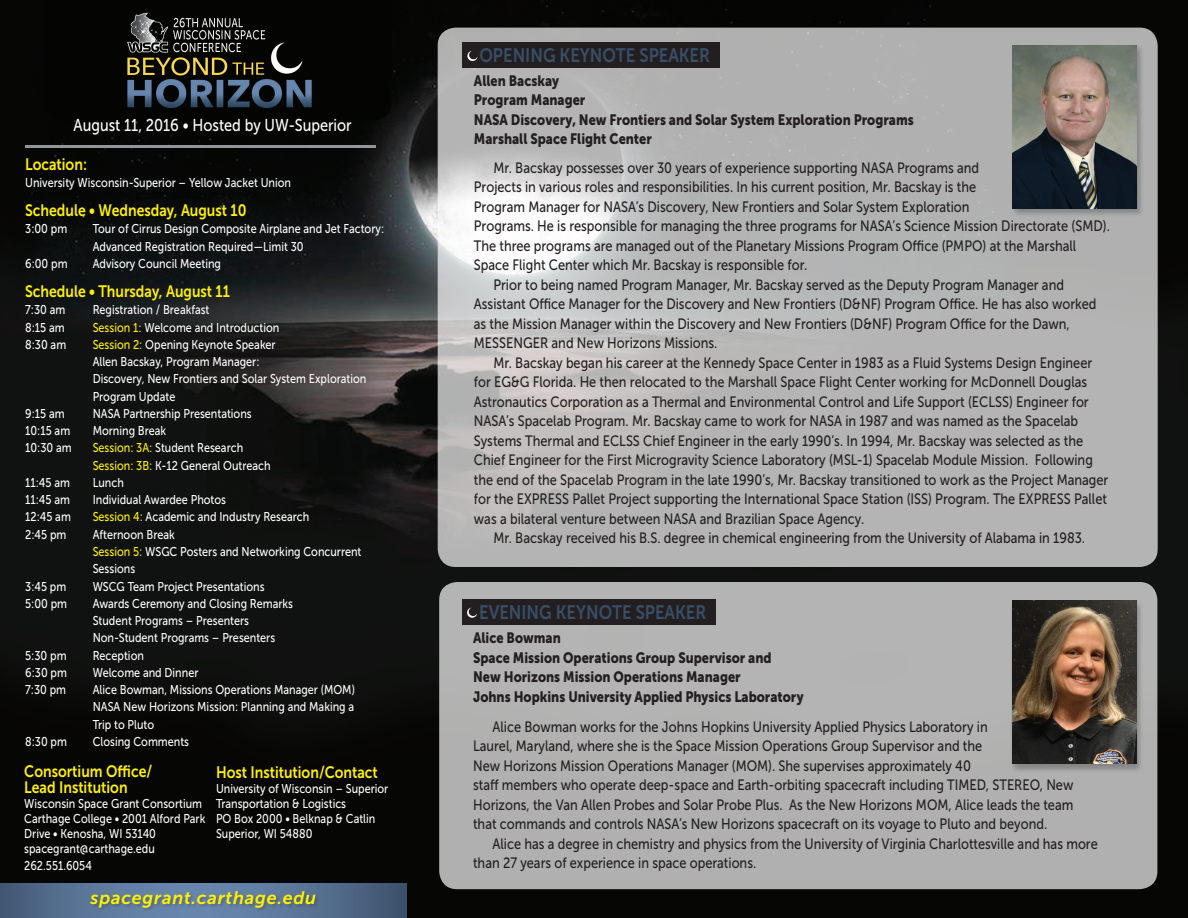
<style>
.page{position:relative;width:1188px;height:918px;background:#fff}
.page>*{position:absolute;margin:0;border:0;box-sizing:border-box;transform-origin:0 0}
.t1{font:19.5px "Museo Sans 700";color:#394e67;scale:.85 1}
.t2{font:italic 18px "Museo Sans 700";letter-spacing:.04em;color:#fff101}
.t3{font:17.1px "Museo Sans 500";color:#fff;scale:.85 1}
.t4{font:16.5px/16.5px "Museo Sans 700";color:#fff101;scale:.85 1}
.t5{font:15px/19.5px "Museo Sans 500";color:#231f20;scale:.85 1}
.t6{font:15px/19.5px "Museo Sans 900";color:#231f20;scale:.85 1}
.t7{font:12.75px/17.2px "Museo Sans 500";color:#fff;scale:.85 1}
.s1{color:#fff101}
</style>
<div class="page">
<img style="left:0;top:0;width:1188px;height:918px">
<svg style="left:0;top:884px;width:407px;height:34px;background:#526c8c"></svg>
<img style="left:44px;top:0;width:347px;height:120px">
<hr style="left:25px;top:145px;width:351px;height:3px;background:#939598">
<div style="left:439px;top:582px;width:718px;height:307px;background:#b1b1b0;border-radius:18px"></div>
<div style="left:1010px;top:601px;width:134px;height:173px;background:#231f20;opacity:.3"></div>
<img style="left:1012px;top:601px;width:125px;height:163px">
<div style="left:462px;top:599px;width:254px;height:25px;background:#231f20"></div>
<svg style="left:467px;top:608px;width:10px;height:10px"></svg>
<svg style="left:438px;top:28px;width:720px;height:539px;background:#b8b8b8"></svg>
<div style="left:462px;top:42px;width:258px;height:25px;background:#231f20"></div>
<div style="left:1010px;top:44px;width:135px;height:173px;background:#231f20;opacity:.3"></div>
<img style="left:1012px;top:46px;width:124px;height:163px">
<svg style="left:467px;top:51px;width:11px;height:10px"></svg>
<div style="left:90px;top:890px;width:230px;height:22px;background:#231f20;opacity:.3"></div>
<p class="t3" style="left:74px;top:116px;width:329px">August 11, 2016 • Hosted by UW-Superior</p>
<p class="t4" style="left:25px;top:157px;width:74px">Location:</p>
<p class="t7" style="left:25px;top:174px;width:314px">University Wisconsin-Superior – Yellow Jacket Union</p>
<p class="t4" style="left:25px;top:202px;width:262px">Schedule • Wednesday, August 10</p>
<p class="t7" style="left:25px;top:221px;width:51px">3:00 pm</p>
<p class="t7" style="left:93px;top:221px;width:345px">Tour of Cirrus Design Composite Airplane and Jet Factory:<br>Advanced Registration Required—Limit 30</p>
<p class="t7" style="left:25px;top:255px;width:51px">6:00 pm</p>
<p class="t7" style="left:93px;top:255px;width:153px">Advisory Council Meeting</p>
<p class="t4" style="left:25px;top:283px;width:242px">Schedule • Thursday, August 11</p>
<p class="t7" style="left:25px;top:302px;width:49px">7:30 am</p>
<p class="t7" style="left:93px;top:302px;width:139px">Registration / Breakfast</p>
<p class="t7" style="left:25px;top:319px;width:48px">8:15 am</p>
<p class="t7" style="left:93px;top:319px;width:221px"><span class="s1">Session 1:</span> Welcome and Introduction</p>
<p class="t7" style="left:25px;top:336px;width:50px">8:30 am</p>
<p class="t7" style="left:93px;top:336px;width:324px"><span class="s1">Session 2:</span> Opening Keynote Speaker<br>Allen Bacskay, Program Manager:<br>Discovery, New Frontiers and Solar System Exploration Program Update</p>
<p class="t7" style="left:25px;top:405px;width:48px">9:15 am</p>
<p class="t7" style="left:93px;top:405px;width:189px">NASA Partnership Presentations</p>
<p class="t7" style="left:25px;top:422px;width:55px">10:15 am</p>
<p class="t7" style="left:93px;top:422px;width:88px">Morning Break</p>
<p class="t7" style="left:25px;top:440px;width:56px">10:30 am</p>
<p class="t7" style="left:93px;top:440px;width:211px"><span class="s1">Session: 3A:</span> Student Research<br><span class="s1">Session: 3B:</span> K-12 General Outreach</p>
<p class="t7" style="left:25px;top:474px;width:54px">11:45 am</p>
<p class="t7" style="left:93px;top:474px;width:38px">Lunch</p>
<p class="t7" style="left:25px;top:491px;width:54px">11:45 am</p>
<p class="t7" style="left:93px;top:491px;width:159px">Individual Awardee Photos</p>
<p class="t7" style="left:25px;top:509px;width:55px">12:45 am</p>
<p class="t7" style="left:93px;top:509px;width:256px"><span class="s1">Session 4:</span> Academic and Industry Research</p>
<p class="t7" style="left:25px;top:526px;width:50px">2:45 pm</p>
<p class="t7" style="left:93px;top:526px;width:318px">Afternoon Break<br><span class="s1">Session 5:</span> WSGC Posters and Networking Concurrent<br>Sessions</p>
<p class="t7" style="left:25px;top:578px;width:50px">3:45 pm</p>
<p class="t7" style="left:93px;top:578px;width:204px">WSCG Team Project Presentations</p>
<p class="t7" style="left:25px;top:595px;width:51px">5:00 pm</p>
<p class="t7" style="left:93px;top:595px;width:237px">Awards Ceremony and Closing Remarks<br>Student Programs – Presenters<br>Non-Student Programs – Presenters</p>
<p class="t7" style="left:25px;top:647px;width:50px">5:30 pm</p>
<p class="t7" style="left:93px;top:647px;width:62px">Reception</p>
<p class="t7" style="left:25px;top:664px;width:51px">6:30 pm</p>
<p class="t7" style="left:93px;top:664px;width:126px">Welcome and Dinner</p>
<p class="t7" style="left:25px;top:681px;width:50px">7:30 pm</p>
<p class="t7" style="left:93px;top:681px;width:310px;text-align:justify">Alice Bowman, Missions Operations Manager (MOM)<br>NASA New Horizons Mission: Planning and Making a Trip to Pluto</p>
<p class="t7" style="left:25px;top:733px;width:51px">8:30 pm</p>
<p class="t7" style="left:93px;top:733px;width:115px">Closing Comments</p>
<p class="t4" style="left:24px;top:763px;width:152px">Consortium Office/<br>Lead Institution</p>
<p class="t7" style="left:24px;top:796px;width:215px;line-height:15px">Wisconsin Space Grant Consortium<br>Carthage College • 2001 Alford Park<br>Drive • Kenosha, WI 53140 spacegrant@carthage.edu</p>
<p class="t7" style="left:24px;top:857px;width:81px">262.551.6054</p>
<p class="t4" style="left:216px;top:764px;width:192px">Host Institution/Contact</p>
<p class="t7" style="left:216px;top:781px;width:204px;line-height:15px">University of Wisconsin – Superior<br>Transportation &amp; Logistics<br>PO Box 2000 • Belknap &amp; Catlin<br>Superior, WI 54880</p>
<p class="t2" style="left:91px;top:887px;width:227px">spacegrant.carthage.edu</p>
<h1 class="t1" style="left:479px;top:44px;width:273px">OPENING KEYNOTE SPEAKER</h1>
<p class="t6" style="left:474px;top:71px;width:519px">Allen Bacskay<br>Program Manager<br>NASA Discovery, New Frontiers and Solar System Exploration Programs<br>Marshall Space Flight Center</p>
<p class="t5" style="left:493px;top:158px;width:573px">Mr. Bacskay possesses over 30 years of experience supporting NASA Programs and</p>
<p class="t5" style="left:474px;top:177px;width:593px">Projects in various roles and responsibilities. In his current position, Mr. Bacskay is the</p>
<p class="t5" style="left:474px;top:197px;width:585px">Program Manager for NASA’s Discovery, New Frontiers and Solar System Exploration</p>
<p class="t5" style="left:474px;top:216px;width:750px">Programs. He is responsible for managing the three programs for NASA’s Science Mission Directorate (SMD).</p>
<p class="t5" style="left:474px;top:236px;width:710px">The three programs are managed out of the Planetary Missions Program Office (PMPO) at the Marshall</p>
<p class="t5" style="left:474px;top:255px;width:394px">Space Flight Center which Mr. Bacskay is responsible for.</p>
<p class="t5" style="left:493px;top:275px;width:673px">Prior to being named Program Manager, Mr. Bacskay served as the Deputy Program Manager and</p>
<p class="t5" style="left:474px;top:294px;width:734px">Assistant Office Manager for the Discovery and New Frontiers (D&amp;NF) Program Office. He has also worked</p>
<p class="t5" style="left:474px;top:314px;width:703px">as the Mission Manager within the Discovery and New Frontiers (D&amp;NF) Program Office for the Dawn,</p>
<p class="t5" style="left:474px;top:333px;width:288px">MESSENGER and New Horizons Missions.</p>
<p class="t5" style="left:493px;top:353px;width:706px">Mr. Bacskay began his career at the Kennedy Space Center in 1983 as a Fluid Systems Design Engineer</p>
<p class="t5" style="left:474px;top:372px;width:723px">for EG&amp;G Florida. He then relocated to the Marshall Space Flight Center working for McDonnell Douglas</p>
<p class="t5" style="left:474px;top:392px;width:725px">Astronautics Corporation as a Thermal and Environmental Control and Life Support (ECLSS) Engineer for</p>
<p class="t5" style="left:474px;top:411px;width:713px">NASA’s Spacelab Program. Mr. Bacskay came to work for NASA in 1987 and was named as the Spacelab</p>
<p class="t5" style="left:474px;top:431px;width:718px">Systems Thermal and ECLSS Chief Engineer in the early 1990’s. In 1994, Mr. Bacskay was selected as the</p>
<p class="t5" style="left:474px;top:450px;width:730px">Chief Engineer for the First Microgravity Science Laboratory (MSL-1) Spacelab Module Mission. Following</p>
<p class="t5" style="left:474px;top:470px;width:748px">the end of the Spacelab Program in the late 1990’s, Mr. Bacskay transitioned to work as the Project Manager</p>
<p class="t5" style="left:474px;top:489px;width:746px">for the EXPRESS Pallet Project supporting the International Space Station (ISS) Program. The EXPRESS Pallet</p>
<p class="t5" style="left:474px;top:509px;width:461px">was a bilateral venture between NASA and Brazilian Space Agency.</p>
<p class="t5" style="left:493px;top:528px;width:698px">Mr. Bacskay received his B.S. degree in chemical engineering from the University of Alabama in 1983.</p>
<h1 class="t1" style="left:479px;top:601px;width:269px">EVENING KEYNOTE SPEAKER</h1>
<p class="t6" style="left:473px;top:628px;width:391px">Alice Bowman<br>Space Mission Operations Group Supervisor and<br>New Horizons Mission Operations Manager<br>Johns Hopkins University Applied Physics Laboratory</p>
<p class="t5" style="left:473px;top:717px;width:708px;text-indent:19px">Alice Bowman works for the Johns Hopkins University Applied Physics Laboratory in<br>Laurel, Maryland, where she is the Space Mission Operations Group Supervisor and the<br>New Horizons Mission Operations Manager (MOM). She supervises approximately 40<br>staff members who operate deep-space and Earth-orbiting spacecraft including TIMED, STEREO, New Horizons, the Van Allen Probes and Solar Probe Plus. As the New Horizons MOM, Alice leads the team that commands and controls NASA’s New Horizons spacecraft on its voyage to Pluto and beyond.</p>
<p class="t5" style="left:473px;top:834px;width:736px;text-indent:19px">Alice has a degree in chemistry and physics from the University of Virginia Charlottesville and has more than 27 years of experience in space operations.</p>
</div>
